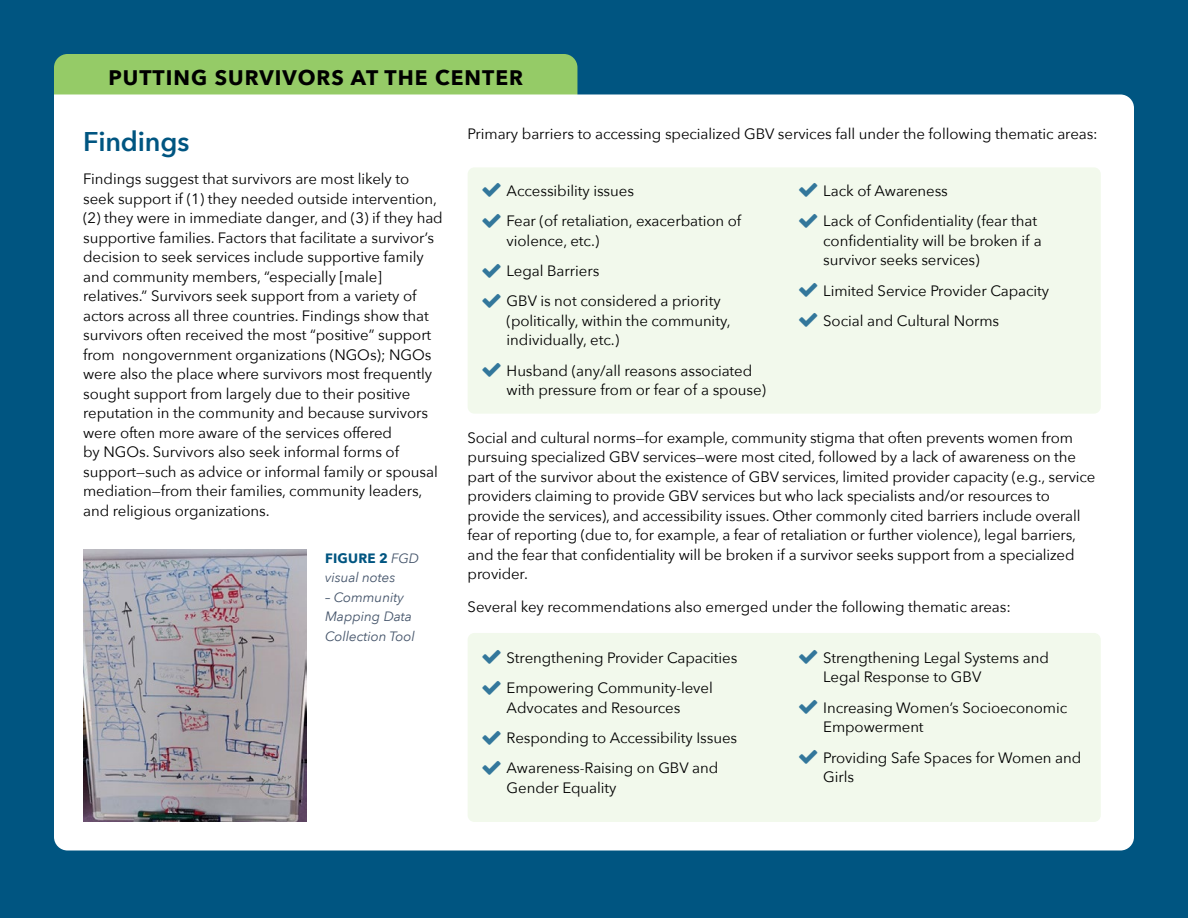
<style>
.page{position:relative;width:1188px;height:918px;background:#005581}
.page>*{position:absolute;margin:0;border:0;box-sizing:border-box;transform-origin:0 0}
.t1{font:600 27px "Avenir Next";letter-spacing:-.005em;color:#005581}
.t2{font:700 21px "Avenir Next";letter-spacing:.05em;color:#000}
.t3{font:15px/19.5px "Avenir Next";letter-spacing:-.005em;color:#000}
.t4{font:italic 13.5px/19.5px "Avenir Next";letter-spacing:-.005em;color:#44546a}
.s1{font-weight:700;font-style:normal;color:#005581}
</style>
<div class="page">
<div style="left:54px;top:54px;width:523px;height:40px;background:#95cb67"></div>
<div style="left:54px;top:94px;width:1080px;height:756px;background:#fff"></div>
<div style="left:468px;top:167px;width:633px;height:247px;background:#f2f9ec;border-radius:7px"></div>
<img style="left:83px;top:550px;width:224px;height:272px">
<div style="left:468px;top:633px;width:633px;height:189px;background:#f2f9ec;border-radius:7px"></div>
<h2 class="t2" style="left:108px;top:59px;width:416px">PUTTING SURVIVORS AT THE CENTER</h2>
<p class="t3" style="left:468px;top:124px;width:632px">Primary barriers to accessing specialized GBV services fall under the following thematic areas:</p>
<h1 class="t1" style="left:83px;top:119px;width:108px">Findings</h1>
<p class="t3" style="left:83px;top:169px;width:361px">Findings suggest that survivors are most likely to seek support if (1) they needed outside intervention, (2) they were in immediate danger, and (3) if they had supportive families. Factors that facilitate a survivor’s decision to seek services include supportive family and community members, “especially [male] relatives.” Survivors seek support from a variety of actors across all three countries. Findings show that survivors often received the most “positive” support from nongovernment organizations (NGOs); NGOs were also the place where survivors most frequently sought support from largely due to their positive reputation in the community and because survivors were often more aware of the services offered<br>by NGOs. Survivors also seek informal forms of support—such as advice or informal family or spousal mediation—from their families, community leaders, and religious organizations.</p>
<p class="t3" style="left:507px;top:175px;width:236px;line-height:30.3px">Accessibility issues<br>Fear (of retaliation, exacerbation of</p>
<p class="t3" style="left:823px;top:175px;width:215px;line-height:30.3px">Lack of Awareness<br>Lack of Confidentiality (fear that</p>
<p class="t3" style="left:823px;top:230px;width:220px">confidentiality will be broken if a survivor seeks services)</p>
<p class="t3" style="left:823px;top:274px;width:228px;line-height:30.3px">Limited Service Provider Capacity<br>Social and Cultural Norms</p>
<p class="t3" style="left:507px;top:225px;width:216px;line-height:30.3px">violence, etc.)<br>Legal Barriers<br>GBV is not considered a priority</p>
<p class="t3" style="left:507px;top:310px;width:225px">(politically, within the community, individually, etc.)</p>
<p class="t3" style="left:507px;top:360px;width:261px">Husband (any/all reasons associated with pressure from or fear of a spouse)</p>
<p class="t3" style="left:468px;top:427px;width:629px">Social and cultural norms—for example, community stigma that often prevents women from pursuing specialized GBV services—were most cited, followed by a lack of awareness on the part of the survivor about the existence of GBV services, limited provider capacity (e.g., service providers claiming to provide GBV services but who lack specialists and/or resources to provide the services), and accessibility issues. Other commonly cited barriers include overall fear of reporting (due to, for example, a fear of retaliation or further violence), legal barriers, and the fear that confidentiality will be broken if a survivor seeks support from a specialized provider.</p>
<p class="t3" style="left:468px;top:597px;width:545px">Several key recommendations also emerged under the following thematic areas:</p>
<p class="t4" style="left:325px;top:548px;width:95px"><span class="s1">FIGURE 2</span> FGD visual notes</p>
<p class="t4" style="left:325px;top:587px;width:91px">– Community<br>Mapping Data<br>Collection Tool</p>
<p class="t3" style="left:507px;top:642px;width:232px;line-height:30.3px">Strengthening Provider Capacities<br>Empowering Community-level</p>
<p class="t3" style="left:507px;top:692px;width:232px;line-height:30.3px">Advocates and Resources<br>Responding to Accessibility Issues<br>Awareness-Raising on GBV and</p>
<p class="t3" style="left:507px;top:777px;width:111px">Gender Equality</p>
<p class="t3" style="left:823px;top:647px;width:227px">Strengthening Legal Systems and<br>Legal Response to GBV</p>
<p class="t3" style="left:823px;top:697px;width:246px">Increasing Women’s Socioeconomic<br>Empowerment</p>
<p class="t3" style="left:823px;top:747px;width:260px">Providing Safe Spaces for Women and<br>Girls</p>
</div>
